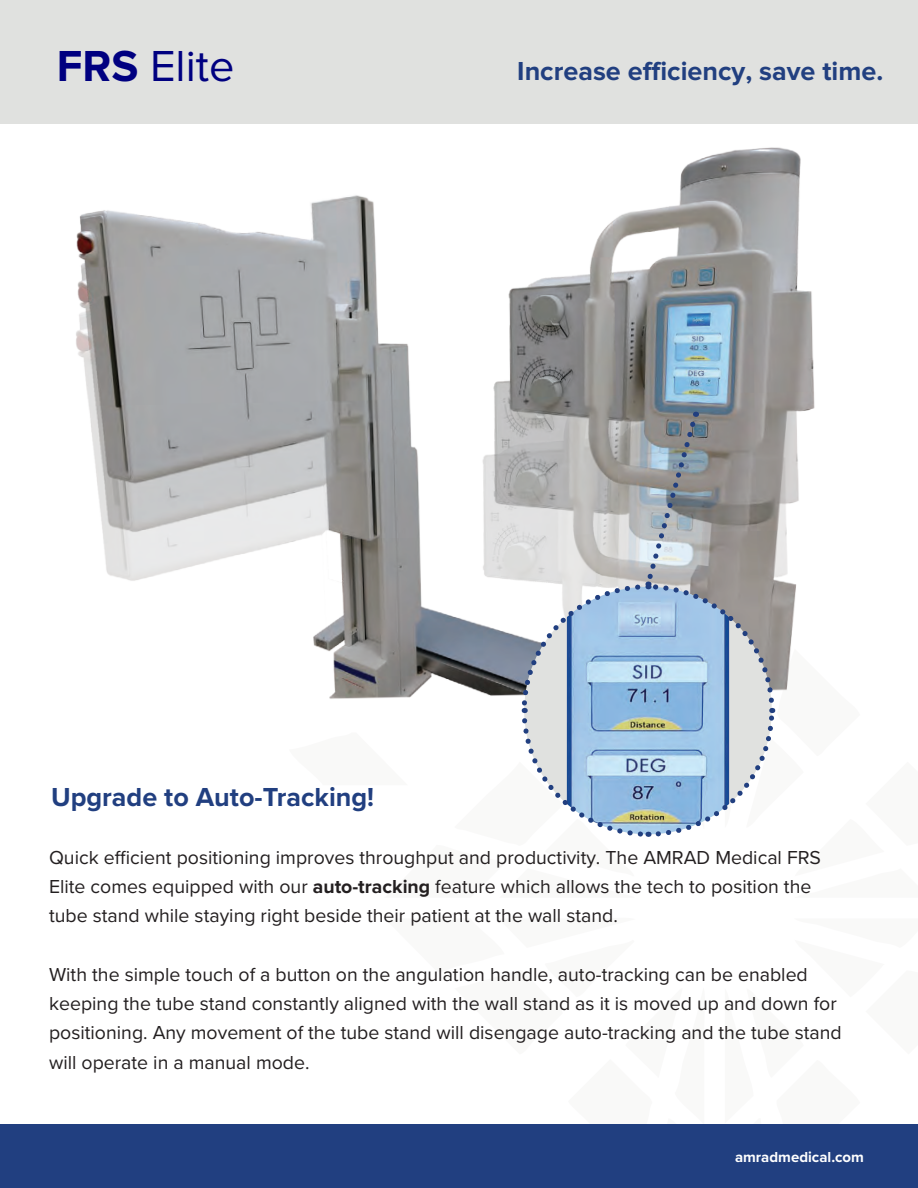
<style>
.page{position:relative;width:918px;height:1188px;background:#fff}
.page>*{position:absolute;margin:0;border:0;box-sizing:border-box;transform-origin:0 0}
.t1{font:45px "Proxima Nova";color:#000080}
.t2{font:700 27px "Proxima Nova";color:#213f80}
.t3{font:19.5px/29.2px "Proxima Nova";color:#231f20}
.t4{font:700 15px "Proxima Nova";color:#fff}
.s1{font-weight:700}
</style>
<div class="page">
<div style="left:0;top:0;width:918px;height:124px;background:#e0e1df"></div>
<img style="left:76px;top:147px;width:739px;height:434px">
<svg style="left:289px;top:412px;width:526px;height:425px"></svg>
<div style="left:0;top:1124px;width:918px;height:64px;background:#213f80"></div>
<h1 class="t1" style="left:57px;top:40px;width:179px"><span class="s1">FRS</span> Elite</h1>
<h2 class="t2" style="left:517px;top:56px;width:368px">Increase efficiency, save time.</h2>
<p class="t2" style="left:51px;top:777px;width:325px">Upgrade to Auto-Tracking!</p>
<p class="t3" style="left:49px;top:842px;width:774px">Quick efficient positioning improves throughput and productivity. The AMRAD Medical FRS<br>Elite comes equipped with our <span class="s1">auto-tracking</span> feature which allows the tech to position the tube stand while staying right beside their patient at the wall stand.</p>
<p class="t3" style="left:49px;top:959px;width:794px">With the simple touch of a button on the angulation handle, auto-tracking can be enabled keeping the tube stand constantly aligned with the wall stand as it is moved up and down for positioning. Any movement of the tube stand will disengage auto-tracking and the tube stand will operate in a manual mode.</p>
<p class="t4" style="left:735px;top:1142px;width:130px">amradmedical.com</p>
</div>
